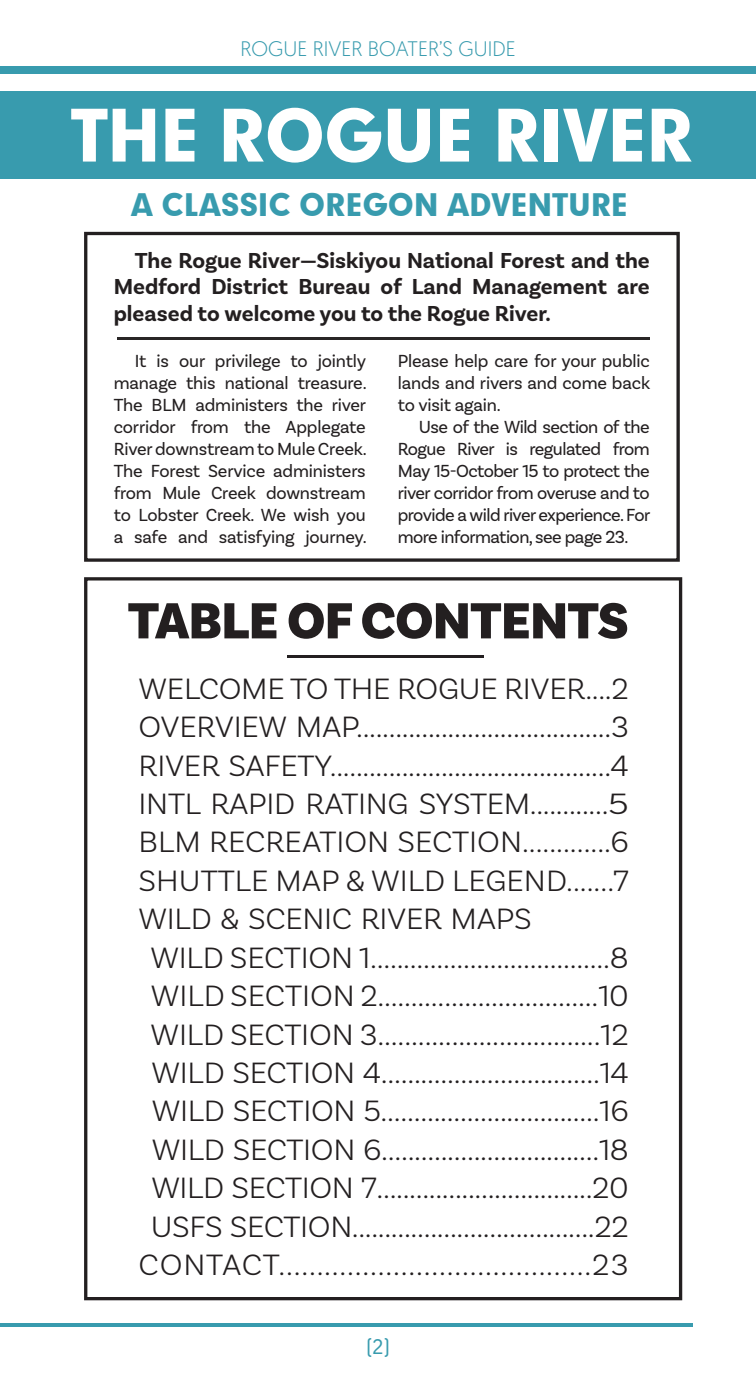
<style>
.page{position:relative;width:756px;height:1386px;background:#fff}
.page>*{position:absolute;margin:0;border:0;box-sizing:border-box;transform-origin:0 0}
.t1{font:69.12px "Geometric 706 BT Black B";letter-spacing:-.02em;color:#fff}
.t2{font:900 53.2px "Basic Sans Alt";letter-spacing:-.01em;color:#231f20}
.t3{font:300 31.15px/38.5px "Basic Sans";letter-spacing:-.01em;color:#231f20;text-align:center}
.t4{font:300 31.15px "Basic Sans";letter-spacing:.025em;color:#231f20}
.t5{font:29.75px "Geometric 706 BT Black B";letter-spacing:-.01em;color:#389bae}
.t6{font:700 22.75px/26.8px "Basic Sans";color:#231f20;text-align:justify}
.t7{font:300 21px "Geomanist";color:#389bae}
.t8{font:21px "Geomanist";color:#389bae}
.t9{font:18.38px/22.1px "Basic Sans";letter-spacing:-.01em;color:#231f20;text-align:justify}
.s1{color:#fff}
</style>
<div class="page">
<div style="left:0;top:66px;width:756px;height:8px;background:#389bae"></div>
<hr style="left:117px;top:337px;width:533px;height:3px;background:#231f20">
<div style="left:84px;top:577px;width:598px;height:723px;border:3px solid #231f20"></div>
<hr style="left:0;top:1323px;width:692px;height:4px;background:#389bae">
<div style="left:84px;top:232px;width:596px;height:330px;border:3px solid #231f20"></div>
<div style="left:0;top:91px;width:756px;height:87px;background:#389bae"></div>
<hr style="left:287px;top:656px;width:196px;height:2px;background:#231f20">
<p class="t7" style="left:240px;top:35px;width:277px">ROGUE RIVER BOATER’S GUIDE</p>
<p class="t1" style="left:71px;top:88px;width:625px">THE ROGUE RIVER</p>
<p class="t5" style="left:131px;top:184px;width:499px">A CLASSIC OREGON ADVENTURE</p>
<p class="t6" style="left:114px;top:247px;width:538px;text-indent:21px">The Rogue River—Siskiyou National Forest and the Medford District Bureau of Land Management are pleased to welcome you to the Rogue River.</p>
<p class="t9" style="left:114px;top:350px;width:254px;text-indent:21px">It is our privilege to jointly manage this national treasure.<br>The BLM administers the river corridor from the Applegate River downstream to Mule Creek.<br>The Forest Service administers from Mule Creek downstream to Lobster Creek. We wish you a safe and satisfying journey.</p>
<p class="t9" style="left:398px;top:350px;width:254px">Please help care for your public lands and rivers and come back to visit again.</p>
<p class="t9" style="left:398px;top:416px;width:254px;text-indent:21px">Use of the Wild section of the Rogue River is regulated from May 15-October 15 to protect the river corridor from overuse and to provide a wild river experience.For more information, see page 23.</p>
<p class="t2" style="left:128px;top:588px;width:502px">TABLE OF CONTENTS</p>
<p class="t3" style="left:139px;top:669px;width:492px">WELCOME TO THE ROGUE RIVER....2</p>
<p class="t3" style="left:139px;top:707px;width:492px">OVERVIEW MAP.......................................3</p>
<p class="t3" style="left:139px;top:746px;width:492px">RIVER SAFETY...........................................4</p>
<p class="t3" style="left:139px;top:784px;width:492px">INTL RAPID RATING SYSTEM............5</p>
<p class="t3" style="left:139px;top:822px;width:492px">BLM RECREATION SECTION.............6</p>
<p class="t3" style="left:139px;top:861px;width:492px">SHUTTLE MAP &amp; WILD LEGEND.......7</p>
<p class="t3" style="left:139px;top:899px;width:493px">WILD &amp; SCENIC RIVER MAPS<span class="s1">...............<br></span>WILD SECTION 1....................................8</p>
<p class="t3" style="left:151px;top:976px;width:480px">WILD SECTION 2.................................10</p>
<p class="t3" style="left:151px;top:1015px;width:480px">WILD SECTION 3.................................12</p>
<p class="t3" style="left:152px;top:1053px;width:479px">WILD SECTION 4.................................14</p>
<p class="t3" style="left:152px;top:1091px;width:479px">WILD SECTION 5.................................16</p>
<p class="t3" style="left:152px;top:1130px;width:478px">WILD SECTION 6.................................18</p>
<p class="t3" style="left:151px;top:1168px;width:479px">WILD SECTION 7.................................20</p>
<p class="t3" style="left:151px;top:1207px;width:479px">USFS SECTION.....................................22</p>
<p class="t4" style="left:139px;top:1246px;width:491px">CONTACT.........................................23</p>
<p class="t8" style="left:366px;top:1333px;width:25px">(2)</p>
</div>
